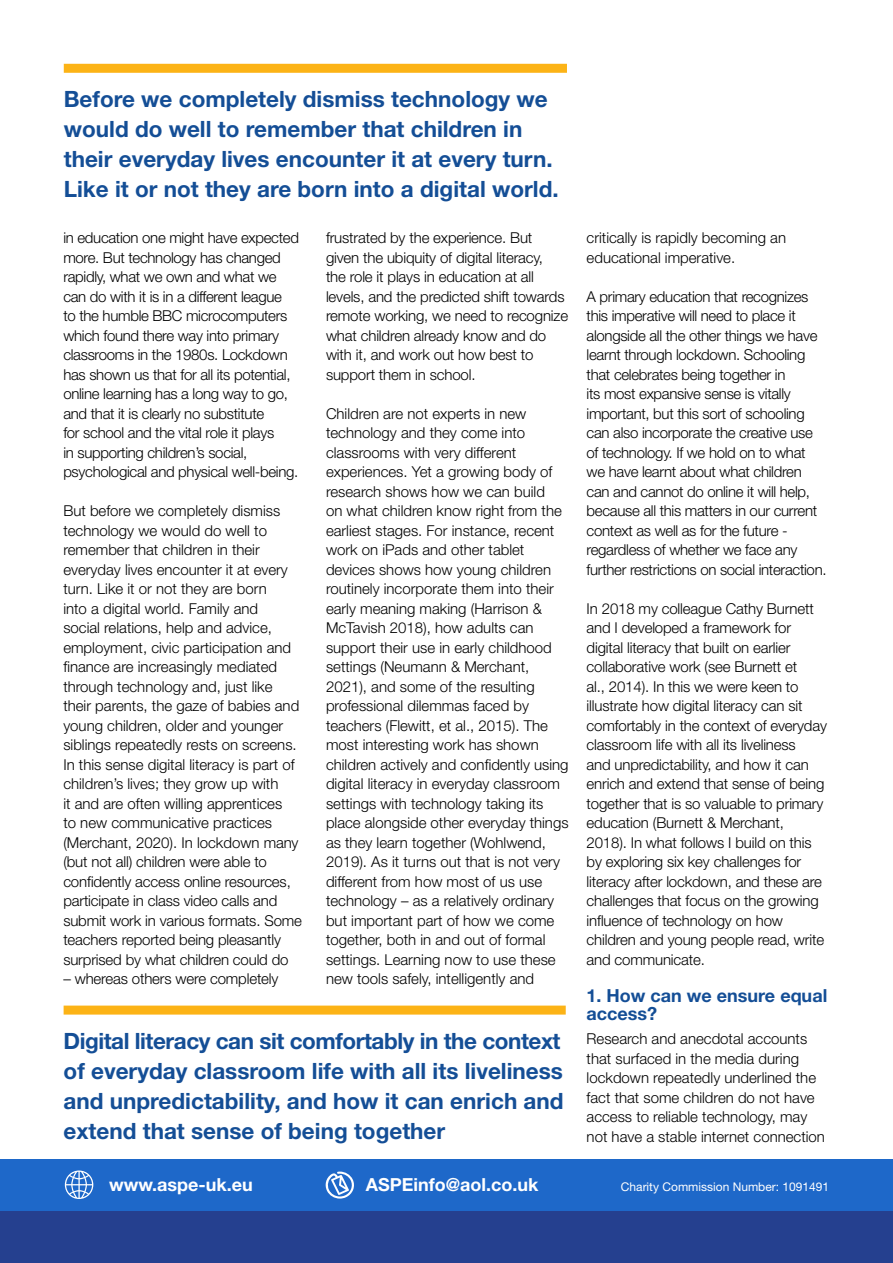
<style>
.page{position:relative;width:893px;height:1263px;background:#fff}
.page>*{position:absolute;margin:0;border:0;box-sizing:border-box;transform-origin:0 0}
.t1{font:700 22.5px/30px "Helvetica Neue";color:#144e96}
.t2{font:700 18px "Helvetica Neue";color:#fff}
.t3{font:700 18px/18px "Helvetica Neue";color:#144e96}
.t4{font:300 15px/19.5px "Helvetica Neue";letter-spacing:-.01em;color:#000}
.t5{font:12px "Helvetica Neue";color:#fff}
</style>
<div class="page">
<div style="left:0;top:1209px;width:893px;height:54px;background:#25408f"></div>
<div style="left:0;top:1159px;width:893px;height:51px;background:#1e68c9"></div>
<svg style="left:65px;top:1170px;width:28px;height:29px"></svg>
<svg style="left:325px;top:1171px;width:29px;height:27px"></svg>
<div style="left:64px;top:64px;width:503px;height:9px;background:#fcb316"></div>
<div style="left:64px;top:1005px;width:502px;height:9px;background:#fcb316"></div>
<h1 class="t1" style="left:64px;top:83px;width:496px">Before we completely dismiss technology we would do well to remember that children in their everyday lives encounter it at every turn.<br>Like it or not they are born into a digital world.</h1>
<p class="t4" style="left:63px;top:228px;width:237px">in education one might have expected more. But technology has changed rapidly, what we own and what we can do with it is in a different league<br>to the humble BBC microcomputers which found there way into primary classrooms in the 1980s. Lockdown has shown us that for all its potential, online learning has a long way to go, and that it is clearly no substitute<br>for school and the vital role it plays<br>in supporting children’s social, psychological and physical well-being.</p>
<p class="t4" style="left:63px;top:501px;width:240px">But before we completely dismiss technology we would do well to remember that children in their everyday lives encounter it at every turn. Like it or not they are born<br>into a digital world. Family and<br>social relations, help and advice, employment, civic participation and finance are increasingly mediated through technology and, just like their parents, the gaze of babies and young children, older and younger siblings repeatedly rests on screens.<br>In this sense digital literacy is part of children’s lives; they grow up with<br>it and are often willing apprentices<br>to new communicative practices (Merchant, 2020). In lockdown many (but not all) children were able to confidently access online resources, participate in class video calls and submit work in various formats. Some teachers reported being pleasantly surprised by what children could do</p>
<p class="t4" style="left:63px;top:969px;width:217px">– whereas others were completely</p>
<p class="t4" style="left:326px;top:228px;width:244px">frustrated by the experience. But given the ubiquity of digital literacy,<br>the role it plays in education at all levels, and the predicted shift towards remote working, we need to recognize what children already know and do with it, and work out how best to support them in school.</p>
<p class="t4" style="left:326px;top:403px;width:244px">Children are not experts in new technology and they come into classrooms with very different experiences. Yet a growing body of research shows how we can build<br>on what children know right from the earliest stages. For instance, recent work on iPads and other tablet devices shows how young children routinely incorporate them into their early meaning making (Harrison &amp; McTavish 2018), how adults can support their use in early childhood settings (Neumann &amp; Merchant, 2021), and some of the resulting professional dilemmas faced by teachers (Flewitt, et al., 2015). The most interesting work has shown children actively and confidently using digital literacy in everyday classroom settings with technology taking its place alongside other everyday things as they learn together (Wohlwend, 2019). As it turns out that is not very different from how most of us use technology – as a relatively ordinary but important part of how we come together, both in and out of formal settings. Learning now to use these new tools safely, intelligently and</p>
<h1 class="t1" style="left:64px;top:1026px;width:501px">Digital literacy can sit comfortably in the context of everyday classroom life with all its liveliness and unpredictability, and how it can enrich and extend that sense of being together</h1>
<p class="t4" style="left:587px;top:228px;width:201px">critically is rapidly becoming an educational imperative.</p>
<p class="t4" style="left:587px;top:286px;width:241px">A primary education that recognizes this imperative will need to place it alongside all the other things we have learnt through lockdown. Schooling that celebrates being together in<br>its most expansive sense is vitally important, but this sort of schooling can also incorporate the creative use of technology. If we hold on to what we have learnt about what children can and cannot do online it will help, because all this matters in our current context as well as for the future - regardless of whether we face any further restrictions on social interaction.</p>
<p class="t4" style="left:587px;top:598px;width:242px">In 2018 my colleague Cathy Burnett and I developed a framework for digital literacy that built on earlier collaborative work (see Burnett et<br>al., 2014). In this we were keen to illustrate how digital literacy can sit comfortably in the context of everyday classroom life with all its liveliness<br>and unpredictability, and how it can enrich and extend that sense of being together that is so valuable to primary education (Burnett &amp; Merchant, 2018). In what follows I build on this by exploring six key challenges for literacy after lockdown, and these are challenges that focus on the growing influence of technology on how children and young people read, write and communicate.</p>
<p class="t3" style="left:587px;top:986px;width:242px">1. How can we ensure equal access?</p>
<p class="t4" style="left:587px;top:1029px;width:240px">Research and anecdotal accounts that surfaced in the media during lockdown repeatedly underlined the fact that some children do not have access to reliable technology, may not have a stable internet connection</p>
<p class="t2" style="left:109px;top:1173px;width:145px">www.aspe-uk.eu</p>
<p class="t2" style="left:366px;top:1173px;width:174px">ASPEinfo@aol.co.uk</p>
<p class="t5" style="left:621px;top:1179px;width:210px">Charity Commission Number: 1091491</p>
</div>
